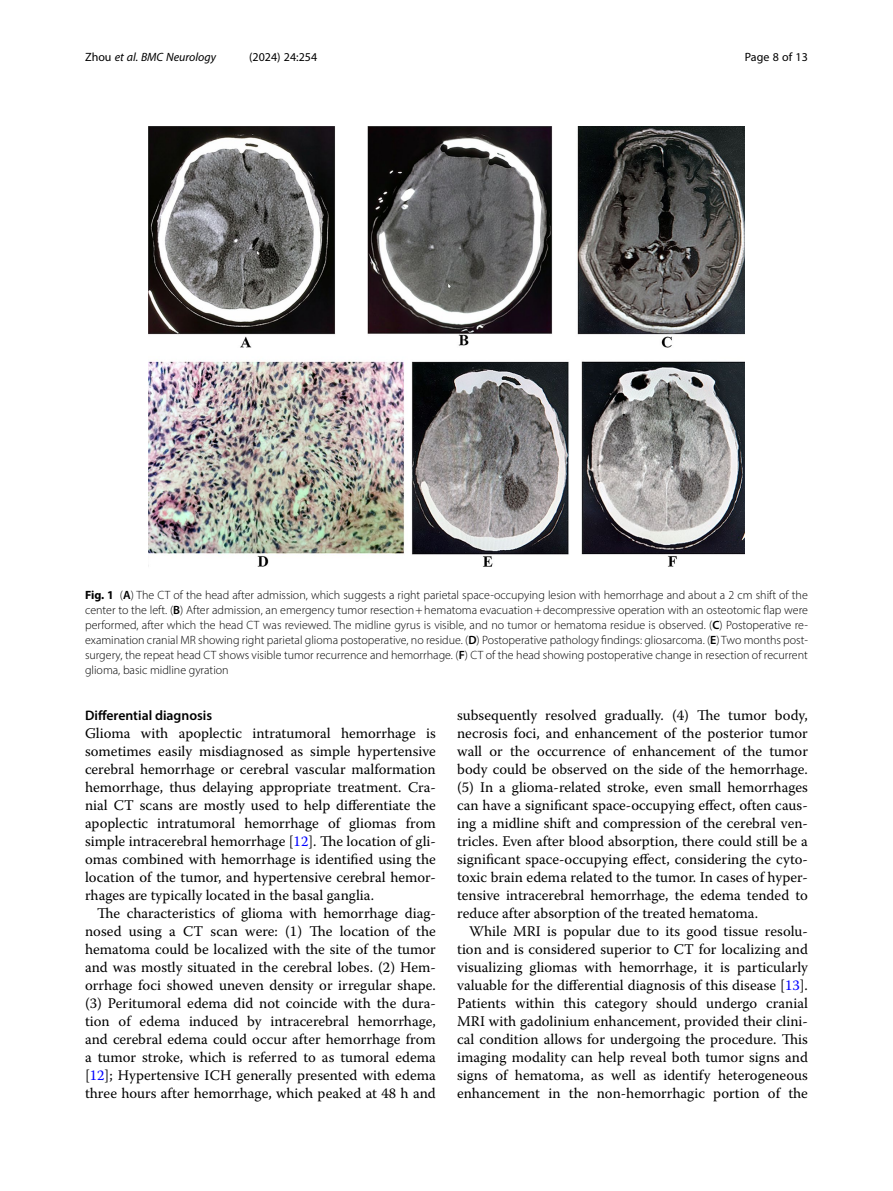
<style>
.page{position:relative;width:893px;height:1191px;background:#fff}
.page>*{position:absolute;margin:0;border:0;box-sizing:border-box;transform-origin:0 0}
.Body_Text_Indent{font:14.7px/18px "Warnock Pro";color:#000;text-align:justify}
.Body_Text{font:14.7px/18px "Warnock Pro";color:#000;text-align:justify}
.Head_2{font:600 13.8px "Myriad Pro";color:#000}
.Figure_Caption{font:300 12px/15px "Myriad Pro";color:#000;text-align:justify}
.t1{font:italic 12px "Myriad Pro";color:#000}
.t2{font:12px "Myriad Pro";color:#000}
.s1{font-style:normal}
.s2{font-weight:700}
.s3{font-weight:600}
.s4{color:#00f}
</style>
<div class="page">
<img style="left:149px;top:126px;width:595px;height:441px">
<p class="t1" style="left:85px;top:50px;width:133px"><span class="s1">Zhou</span> et al. BMC Neurology</p>
<p class="t2" style="left:249px;top:50px;width:70px">(2024) 24:254</p>
<p class="t2" style="left:745px;top:50px;width:65px">Page 8 of 13</p>
<p class="Figure_Caption" style="left:85px;top:587px;width:724px"><span class="s2">Fig. 1</span> (<span class="s3">A</span>) The CT of the head after admission, which suggests a right parietal space-occupying lesion with hemorrhage and about a 2 cm shift of the center to the left. (<span class="s3">B</span>) After admission, an emergency tumor resection+hematoma evacuation+decompressive operation with an osteotomic flap were performed, after which the head CT was reviewed. The midline gyrus is visible, and no tumor or hematoma residue is observed. (<span class="s3">C</span>) Postoperative re&shy;examination cranial MR showing right parietal glioma postoperative, no residue. (<span class="s3">D</span>) Postoperative pathology findings: gliosarcoma. (<span class="s3">E</span>) Two months post&shy;surgery, the repeat head CT shows visible tumor recurrence and hemorrhage. (<span class="s3">F</span>) CT of the head showing postoperative change in resection of recurrent glioma, basic midline gyration</p>
<p class="Head_2" style="left:85px;top:707px;width:129px">Differential diagnosis</p>
<p class="Body_Text" style="left:85px;top:724px;width:352px">Glioma with apoplectic intratumoral hemorrhage is sometimes easily misdiagnosed as simple hypertensive cerebral hemorrhage or cerebral vascular malformation hemorrhage, thus delaying appropriate treatment. Cra&shy;nial CT scans are mostly used to help differentiate the apoplectic intratumoral hemorrhage of gliomas from simple intracerebral hemorrhage [<span class="s4">12</span>]. The location of gli&shy;omas combined with hemorrhage is identified using the location of the tumor, and hypertensive cerebral hemor&shy;rhages are typically located in the basal ganglia.</p>
<p class="Body_Text_Indent" style="left:85px;top:904px;width:352px;text-indent:12px">The characteristics of glioma with hemorrhage diag&shy;nosed using a CT scan were: (1) The location of the hematoma could be localized with the site of the tumor and was mostly situated in the cerebral lobes. (2) Hem&shy;orrhage foci showed uneven density or irregular shape. (3) Peritumoral edema did not coincide with the dura&shy;tion of edema induced by intracerebral hemorrhage, and cerebral edema could occur after hemorrhage from a tumor stroke, which is referred to as tumoral edema [<span class="s4">12</span>]; Hypertensive ICH generally presented with edema three hours after hemorrhage, which peaked at 48 h and</p>
<p class="Body_Text_Indent" style="left:457px;top:706px;width:352px">subsequently resolved gradually. (4) The tumor body, necrosis foci, and enhancement of the posterior tumor wall or the occurrence of enhancement of the tumor body could be observed on the side of the hemorrhage. (5) In a glioma-related stroke, even small hemorrhages can have a significant space-occupying effect, often caus&shy;ing a midline shift and compression of the cerebral ven&shy;tricles. Even after blood absorption, there could still be a significant space-occupying effect, considering the cyto&shy;toxic brain edema related to the tumor. In cases of hyper&shy;tensive intracerebral hemorrhage, the edema tended to reduce after absorption of the treated hematoma.</p>
<p class="Body_Text_Indent" style="left:457px;top:922px;width:352px;text-indent:12px">While MRI is popular due to its good tissue resolu&shy;tion and is considered superior to CT for localizing and visualizing gliomas with hemorrhage, it is particularly valuable for the differential diagnosis of this disease [<span class="s4">13</span>].<br>Patients within this category should undergo cranial MRI with gadolinium enhancement, provided their clini&shy;cal condition allows for undergoing the procedure. This imaging modality can help reveal both tumor signs and signs of hematoma, as well as identify heterogeneous enhancement in the non-hemorrhagic portion of the</p>
</div>
